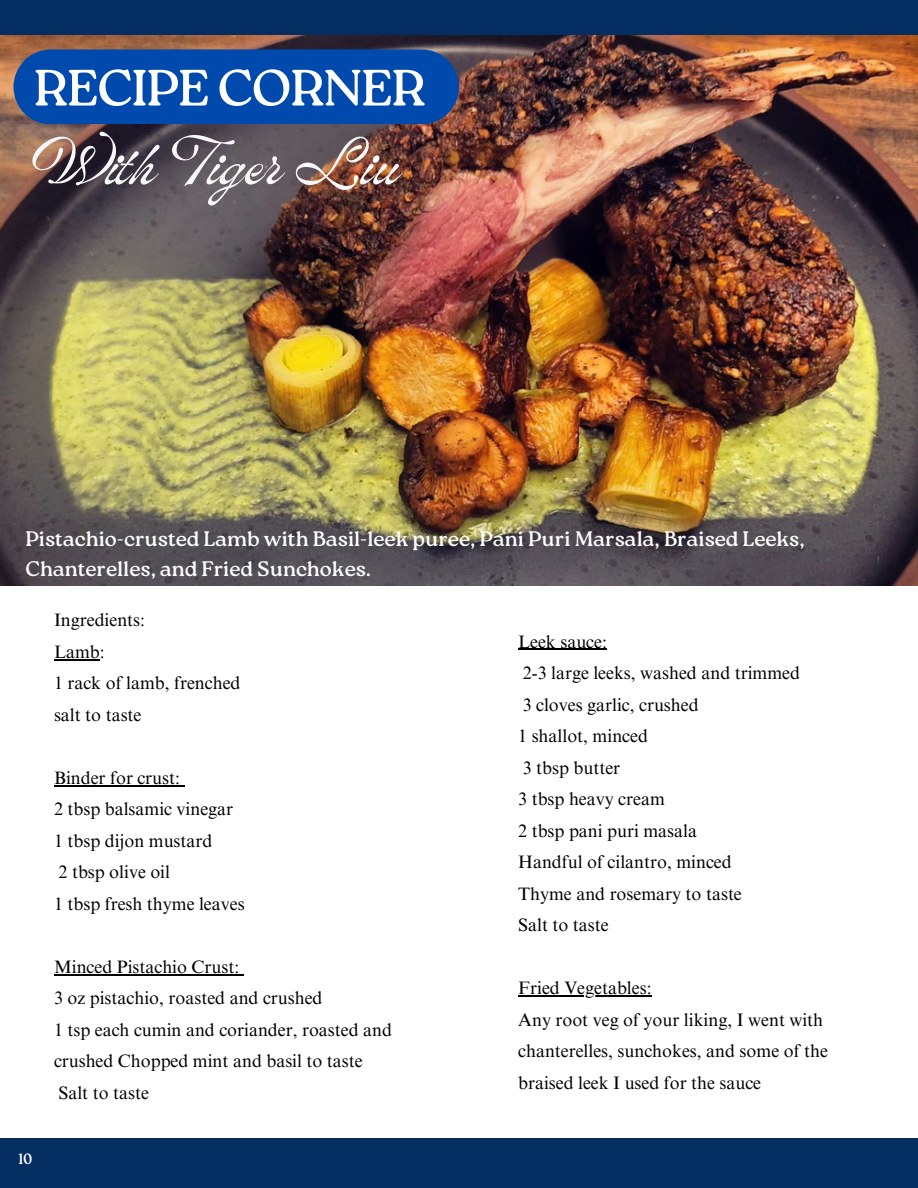
<style>
.page{position:relative;width:918px;height:1188px;background:#fff}
.page>*{position:absolute;margin:0;border:0;box-sizing:border-box;transform-origin:0 0}
.t1{font:64.5px "ED Lavonia";color:#f8f8f8}
.t2{font:51px "Roca Two";letter-spacing:-.02em;color:#fff}
.t3{font:21px/29.2px "Roca Two";color:#fff}
.t4{font:18px/31.5px "Times NRMT Pro";color:#000001}
.t5{font:15px "Roca Two";color:#fff}
</style>
<div class="page">
<img style="left:0;top:35px;width:918px;height:551px">
<div style="left:14px;top:49px;width:445px;height:75px;background:#004aad"></div>
<hr style="left:54px;top:659px;width:46px;height:1px;background:#000001">
<hr style="left:54px;top:785px;width:126px;height:1px;background:#000001">
<hr style="left:54px;top:974px;width:185px;height:1px;background:#000001">
<hr style="left:518px;top:649px;width:89px;height:1px;background:#000001">
<hr style="left:518px;top:995px;width:134px;height:2px;background:#000001">
<div style="left:0;top:0;width:918px;height:35px;background:#042d62"></div>
<div style="left:0;top:1139px;width:918px;height:49px;background:#042d62"></div>
<p class="t2" style="left:34px;top:58px;width:394px">RECIPE CORNER</p>
<p class="t1" style="left:32px;top:132px;width:368px">With Tiger Liu</p>
<p class="t3" style="left:25px;top:524px;width:781px">Pistachio-crusted Lamb with Basil-leek puree, Pani Puri Marsala, Braised Leeks,<br>Chanterelles, and Fried Sunchokes.</p>
<p class="t5" style="left:18px;top:1150px;width:16px">10</p>
<p class="t4" style="left:54px;top:607px;width:93px">Ingredients:</p>
<p class="t4" style="left:54px;top:638px;width:52px">Lamb:</p>
<p class="t4" style="left:54px;top:670px;width:188px">1 rack of lamb, frenched</p>
<p class="t4" style="left:54px;top:701px;width:89px">salt to taste</p>
<p class="t4" style="left:54px;top:764px;width:127px">Binder for crust:</p>
<p class="t4" style="left:54px;top:796px;width:181px">2 tbsp balsamic vinegar</p>
<p class="t4" style="left:54px;top:827px;width:160px">1 tbsp dijon mustard</p>
<p class="t4" style="left:59px;top:859px;width:113px">2 tbsp olive oil</p>
<p class="t4" style="left:54px;top:890px;width:192px">1 tbsp fresh thyme leaves</p>
<p class="t4" style="left:54px;top:953px;width:187px">Minced Pistachio Crust:</p>
<p class="t4" style="left:54px;top:985px;width:270px">3 oz pistachio, roasted and crushed</p>
<p class="t4" style="left:54px;top:1016px;width:340px">1 tsp each cumin and coriander, roasted and crushed Chopped mint and basil to taste</p>
<p class="t4" style="left:59px;top:1079px;width:92px">Salt to taste</p>
<p class="t4" style="left:518px;top:628px;width:90px">Leek sauce:</p>
<p class="t4" style="left:523px;top:660px;width:279px">2-3 large leeks, washed and trimmed</p>
<p class="t4" style="left:523px;top:691px;width:177px">3 cloves garlic, crushed</p>
<p class="t4" style="left:518px;top:723px;width:131px">1 shallot, minced</p>
<p class="t4" style="left:523px;top:754px;width:99px">3 tbsp butter</p>
<p class="t4" style="left:518px;top:786px;width:148px">3 tbsp heavy cream</p>
<p class="t4" style="left:518px;top:817px;width:180px">2 tbsp pani puri masala</p>
<p class="t4" style="left:518px;top:849px;width:215px">Handful of cilantro, minced</p>
<p class="t4" style="left:518px;top:880px;width:225px">Thyme and rosemary to taste</p>
<p class="t4" style="left:518px;top:912px;width:92px">Salt to taste</p>
<p class="t4" style="left:518px;top:975px;width:135px">Fried Vegetables:</p>
<p class="t4" style="left:518px;top:1006px;width:311px">Any root veg of your liking, I went with chanterelles, sunchokes, and some of the braised leek I used for the sauce</p>
</div>
